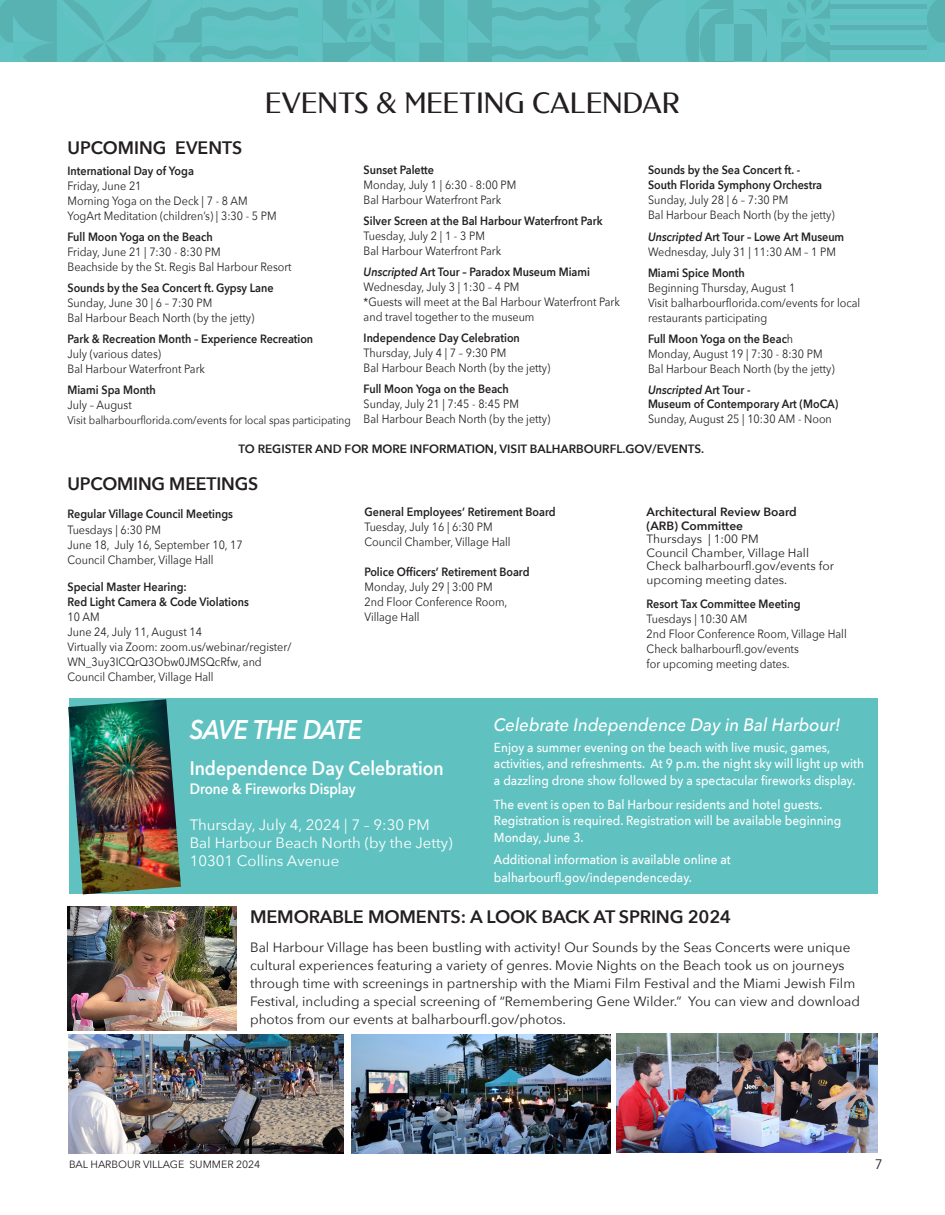
<style>
.page{position:relative;width:945px;height:1215px;background:#fff}
.page>*{position:absolute;margin:0;border:0;box-sizing:border-box;transform-origin:0 0}
.t1{font:28.5px "Contura";letter-spacing:.005em;color:#231f20}
.t2{font:italic 600 27px "Avenir Next";letter-spacing:-.01em;color:#fff;scale:.9 1}
.t3{font:600 19.5px "Avenir Next";color:#fff;scale:.9 1}
.t4{font:600 18px "Avenir Next";letter-spacing:-.01em;color:#231f20}
.t5{font:italic 500 18px "Avenir Next";color:#fff;scale:.94 1}
.t6{font:15px/18px "Avenir Next";color:#fff}
.t7{font:600 15px "Avenir Next";color:#fff;scale:.9 1}
.t8{font:13.8px "Avenir Next";color:#231f20}
.t9{font:13.5px/18px "Avenir Next";color:#231f20}
.t10{font:500 13.05px/16.5px "Avenir Next";color:#fff;scale:.91 1}
.t11{font:12px/15px "Avenir Next";color:#231f20;scale:.9 1}
.t12{font:600 12px/15px "Avenir Next";color:#231f20;scale:.9 1}
.t13{font:600 12px/13.5px "Avenir Next";color:#231f20}
.t14{font:12px/13.5px "Avenir Next";color:#231f20}
.t15{font:11.25px "Avenir Next";color:#231f20;scale:.9 1}
.t16{font:10.5px "Avenir Next";letter-spacing:-.005em;color:#231f20}
.s1{font-style:italic}
.s2{font-weight:400}
</style>
<div class="page">
<div style="left:69px;top:698px;width:809px;height:195px;background:#5fc2c1"></div>
<img style="left:352px;top:1034px;width:259px;height:120px">
<img style="left:68px;top:1034px;width:276px;height:120px">
<img style="left:68px;top:906px;width:169px;height:125px">
<div style="left:830px;top:0;width:97px;height:62px;background:#63c3c4"></div>
<hr style="left:830px;top:5px;width:97px;height:4px;background:#58b2b2">
<div style="left:830px;top:15px;width:97px;height:5px;background:#5fc2c1"></div>
<div style="left:830px;top:25px;width:97px;height:5px;background:#58b2b2"></div>
<div style="left:830px;top:35px;width:97px;height:5px;background:#5fc2c1"></div>
<div style="left:830px;top:45px;width:97px;height:5px;background:#58b2b2"></div>
<hr style="left:830px;top:56px;width:97px;height:4px;background:#5fc2c1">
<svg style="left:927px;top:0;width:18px;height:62px"></svg>
<svg style="left:0;top:0;width:830px;height:62px;background:#5dbcbc"></svg>
<img style="left:68px;top:699px;width:113px;height:195px">
<img style="left:617px;top:1034px;width:261px;height:119px">
<h2 class="t1" style="left:265px;top:86px;width:416px">EVENTS &amp; MEETING CALENDAR</h2>
<h3 class="t4" style="left:68px;top:132px;width:176px">UPCOMING EVENTS</h3>
<p class="t12" style="left:68px;top:163px;width:142px">International Day of Yoga</p>
<p class="t11" style="left:68px;top:178px;width:84px">Friday, June 21</p>
<p class="t11" style="left:68px;top:193px;width:202px">Morning Yoga on the Deck | 7 - 8 AM</p>
<p class="t11" style="left:68px;top:208px;width:234px">YogArt Meditation (children’s) | 3:30 - 5 PM</p>
<p class="t12" style="left:68px;top:229px;width:163px">Full Moon Yoga on the Beach</p>
<p class="t11" style="left:68px;top:244px;width:172px">Friday, June 21 | 7:30 - 8:30 PM</p>
<p class="t11" style="left:68px;top:259px;width:251px">Beachside by the St. Regis Bal Harbour Resort</p>
<p class="t12" style="left:68px;top:280px;width:231px">Sounds by the Sea Concert ft. Gypsy Lane</p>
<p class="t11" style="left:68px;top:295px;width:162px">Sunday, June 30 | 6 – 7:30 PM</p>
<p class="t11" style="left:68px;top:310px;width:209px">Bal Harbour Beach North (by the jetty)</p>
<p class="t12" style="left:68px;top:331px;width:275px">Park &amp; Recreation Month – Experience Recreation</p>
<p class="t11" style="left:68px;top:346px;width:106px">July (various dates)</p>
<p class="t11" style="left:68px;top:361px;width:154px">Bal Harbour Waterfront Park</p>
<p class="t12" style="left:68px;top:382px;width:100px">Miami Spa Month</p>
<p class="t11" style="left:68px;top:397px;width:73px">July – August</p>
<p class="t15" style="left:68px;top:410px;width:316px">Visit balharbourflorida.com/events for local spas participating</p>
<p class="t12" style="left:648px;top:162px;width:195px">Sounds by the Sea Concert ft. -<br>South Florida Symphony Orchestra</p>
<p class="t11" style="left:648px;top:192px;width:157px">Sunday, July 28 | 6 – 7:30 PM</p>
<p class="t11" style="left:648px;top:207px;width:209px">Bal Harbour Beach North (by the jetty)</p>
<p class="t12" style="left:648px;top:229px;width:220px"><span class="s1">Unscripted</span> Art Tour – Lowe Art Museum</p>
<p class="t11" style="left:648px;top:244px;width:210px">Wednesday, July 31 | 11:30 AM – 1 PM</p>
<p class="t12" style="left:648px;top:265px;width:109px">Miami Spice Month</p>
<p class="t11" style="left:648px;top:280px;width:165px">Beginning Thursday, August 1</p>
<p class="t11" style="left:648px;top:295px;width:237px">Visit balharbourflorida.com/events for local restaurants participating</p>
<p class="t12" style="left:648px;top:331px;width:163px">Full Moon Yoga on the Beac<span class="s2">h</span></p>
<p class="t11" style="left:648px;top:346px;width:195px">Monday, August 19 | 7:30 - 8:30 PM</p>
<p class="t11" style="left:648px;top:361px;width:209px">Bal Harbour Beach North (by the jetty)</p>
<p class="t12" style="left:648px;top:383px;width:213px;line-height:13.5px"><span class="s1">Unscripted</span> Art Tour -<br>Museum of Contemporary Art (MoCA)</p>
<p class="t11" style="left:648px;top:411px;width:206px">Sunday, August 25 | 10:30 AM - Noon</p>
<p class="t13" style="left:238px;top:442px;width:467px">TO REGISTER AND FOR MORE INFORMATION, VISIT BALHARBOURFL.GOV/EVENTS.</p>
<p class="t12" style="left:364px;top:162px;width:80px">Sunset Palette</p>
<p class="t11" style="left:364px;top:177px;width:171px">Monday, July 1 | 6:30 - 8:00 PM</p>
<p class="t11" style="left:364px;top:192px;width:154px">Bal Harbour Waterfront Park</p>
<p class="t12" style="left:364px;top:213px;width:267px">Silver Screen at the Bal Harbour Waterfront Park</p>
<p class="t11" style="left:364px;top:228px;width:136px">Tuesday, July 2 | 1 - 3 PM</p>
<p class="t11" style="left:364px;top:243px;width:154px">Bal Harbour Waterfront Park</p>
<p class="t12" style="left:364px;top:264px;width:253px"><span class="s1">Unscripted</span> Art Tour – Paradox Museum Miami</p>
<p class="t11" style="left:364px;top:279px;width:175px">Wednesday, July 3 | 1:30 – 4 PM</p>
<p class="t11" style="left:364px;top:294px;width:286px">*Guests will meet at the Bal Harbour Waterfront Park and travel together to the museum</p>
<p class="t12" style="left:364px;top:330px;width:175px">Independence Day Celebration</p>
<p class="t11" style="left:364px;top:345px;width:160px">Thursday, July 4 | 7 – 9:30 PM</p>
<p class="t11" style="left:364px;top:360px;width:209px">Bal Harbour Beach North (by the jetty)</p>
<p class="t12" style="left:364px;top:381px;width:163px">Full Moon Yoga on the Beach</p>
<p class="t11" style="left:364px;top:396px;width:174px">Sunday, July 21 | 7:45 - 8:45 PM</p>
<p class="t11" style="left:364px;top:411px;width:209px">Bal Harbour Beach North (by the jetty)</p>
<h3 class="t4" style="left:68px;top:468px;width:192px">UPCOMING MEETINGS</h3>
<p class="t12" style="left:68px;top:506px;width:185px">Regular Village Council Meetings</p>
<p class="t11" style="left:68px;top:522px;width:105px">Tuesdays | 6:30 PM</p>
<p class="t11" style="left:68px;top:537px;width:196px">June 18, July 16, September 10, 17</p>
<p class="t11" style="left:68px;top:552px;width:164px">Council Chamber, Village Hall</p>
<p class="t12" style="left:68px;top:579px;width:134px">Special Master Hearing:</p>
<p class="t12" style="left:68px;top:594px;width:203px">Red Light Camera &amp; Code Violations</p>
<p class="t11" style="left:68px;top:608px;width:37px">10 AM</p>
<p class="t11" style="left:68px;top:623px;width:151px">June 24, July 11, August 14</p>
<p class="t11" style="left:68px;top:638px;width:250px">Virtually via Zoom: zoom.us/webinar/register/<br>WN_3uy3ICQrQ3Obw0JMSQcRfw, and<br>Council Chamber, Village Hall</p>
<p class="t12" style="left:364px;top:504px;width:214px">General Employees’ Retirement Board</p>
<p class="t11" style="left:364px;top:519px;width:144px">Tuesday, July 16 | 6:30 PM</p>
<p class="t11" style="left:364px;top:534px;width:164px">Council Chamber, Village Hall</p>
<p class="t12" style="left:364px;top:564px;width:185px">Police Officers’ Retirement Board</p>
<p class="t11" style="left:364px;top:579px;width:144px">Monday, July 29 | 3:00 PM</p>
<p class="t11" style="left:364px;top:594px;width:160px">2nd Floor Conference Room,<br>Village Hall</p>
<p class="t13" style="left:647px;top:505px;width:152px">Architectural Review Board (ARB) Committee</p>
<p class="t14" style="left:647px;top:532px;width:114px">Thursdays | 1:00 PM</p>
<p class="t14" style="left:647px;top:545px;width:164px">Council Chamber, Village Hall</p>
<p class="t14" style="left:647px;top:559px;width:189px">Check balharbourfl.gov/events for upcoming meeting dates.</p>
<p class="t12" style="left:647px;top:596px;width:173px">Resort Tax Committee Meeting</p>
<p class="t11" style="left:647px;top:610px;width:114px">Tuesdays | 10:30 AM</p>
<p class="t11" style="left:647px;top:625px;width:224px">2nd Floor Conference Room, Village Hall</p>
<p class="t11" style="left:647px;top:640px;width:171px">Check balharbourfl.gov/events for upcoming meeting dates.</p>
<p class="t5" style="left:494px;top:709px;width:370px">Celebrate Independence Day in Bal Harbour!</p>
<p class="t10" style="left:494px;top:739px;width:408px">Enjoy a summer evening on the beach with live music, games, activities, and refreshments. At 9 p.m. the night sky will light up with a dazzling drone show followed by a spectacular fireworks display.</p>
<p class="t10" style="left:494px;top:796px;width:383px">The event is open to Bal Harbour residents and hotel guests.<br>Registration is required. Registration will be available beginning<br>Monday, June 3.</p>
<p class="t10" style="left:494px;top:850px;width:262px;line-height:18px">Additional information is available online at balharbourfl.gov/independenceday.</p>
<h3 class="t4" style="left:250px;top:901px;width:483px">MEMORABLE MOMENTS: A LOOK BACK AT SPRING 2024</h3>
<h4 class="t2" style="left:190px;top:706px;width:193px">SAVE THE DATE</h4>
<p class="t3" style="left:190px;top:751px;width:284px">Independence Day Celebration</p>
<p class="t7" style="left:190px;top:776px;width:186px">Drone &amp; Fireworks Display</p>
<p class="t6" style="left:190px;top:816px;width:242px">Thursday, July 4, 2024 | 7 – 9:30 PM</p>
<p class="t6" style="left:190px;top:834px;width:264px">Bal Harbour Beach North (by the Jetty)<br>10301 Collins Avenue</p>
<p class="t9" style="left:250px;top:938px;width:611px">Bal Harbour Village has been bustling with activity! Our Sounds by the Seas Concerts were unique cultural experiences featuring a variety of genres. Movie Nights on the Beach took us on journeys through time with screenings in partnership with the Miami Film Festival and the Miami Jewish Film Festival, including a special screening of “Remembering Gene Wilder.” You can view and download photos from our events at balharbourfl.gov/photos.</p>
<p class="t16" style="left:69px;top:1156px;width:193px">BAL HARBOUR VILLAGE SUMMER 2024</p>
<p class="t8" style="left:875px;top:1152px;width:9px">7</p>
</div>
